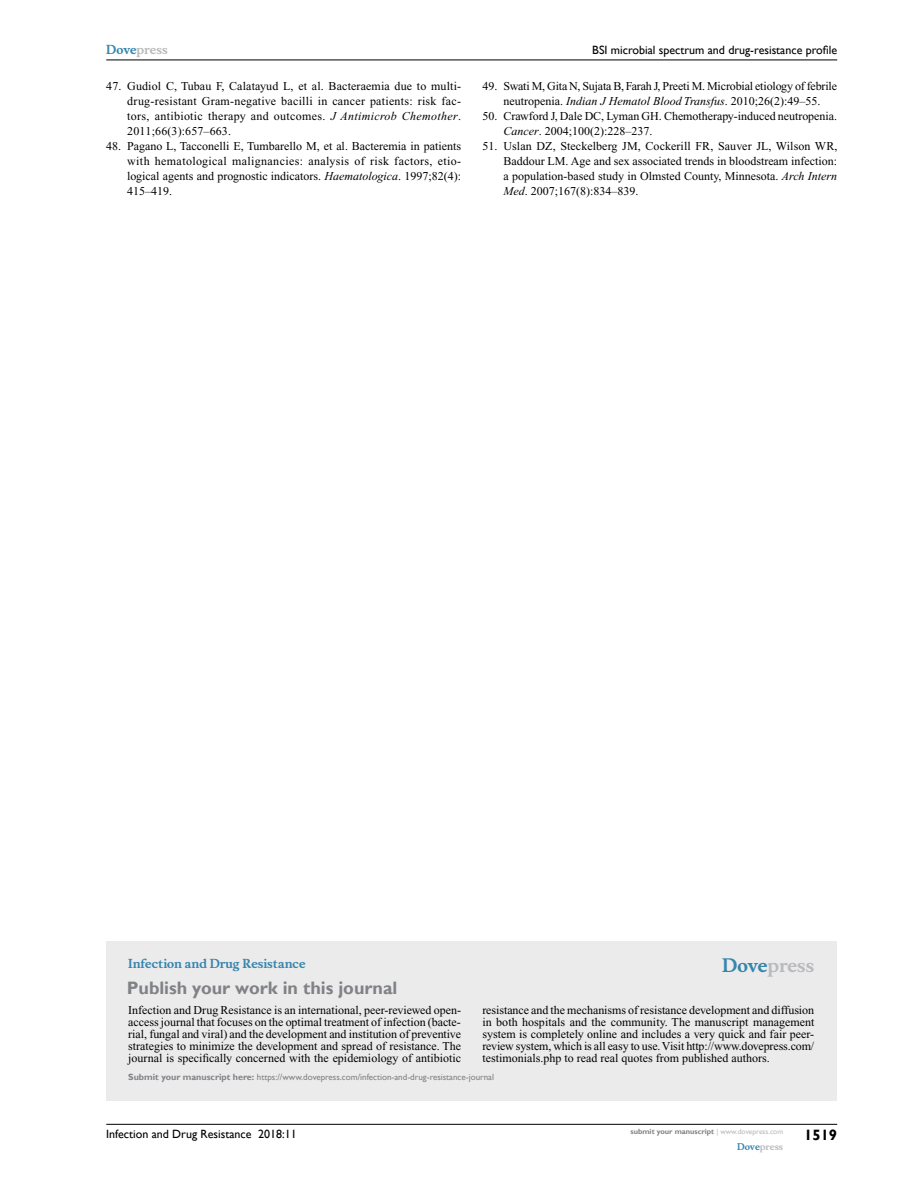
<style>
.page{position:relative;width:918px;height:1188px;background:#fff}
.page>*{position:absolute;margin:0;border:0;box-sizing:border-box;transform-origin:0 0}
.t1{font:700 18px "Gill Sans";color:#808285}
.t2{font:700 18px "Musee";color:#b8babc}
.t3{font:700 15px "Gill Sans";color:#000}
.t4{font:12px/15px "Times New Roman";color:#000;text-align:justify}
.t5{font:12px "Gill Sans";color:#000}
.t6{font:700 12px "Musee";color:#3785ad}
.t7{font:700 12px "Musee";color:#b8babc}
.t8{font:9px "Gill Sans";color:#808285}
.t9{font:700 9px "Musee";color:#b8babc}
.t10{font:700 7.5px "Gill Sans";color:#808285}
.s1{color:#3785ad}
.s2{font-style:italic}
.s3{font-weight:700}
.s4{font-weight:400;color:#b8babc}
</style>
<div class="page">
<div style="left:106px;top:941px;width:731px;height:159px;background:#ebebec"></div>
<hr style="left:106px;top:1124px;width:731px;height:1px;background:#000">
<hr style="left:106px;top:60px;width:731px;height:1px;background:#000">
<p class="t7" style="left:106px;top:43px;width:63px"><span class="s1">Dove</span>press</p>
<p class="t4" style="left:127px;top:79px;width:335px;text-indent:-21px">47. Gudiol C, Tubau F, Calatayud L, et al. Bacteraemia due to multi&shy;drug-resistant Gram-negative bacilli in cancer patients: risk fac&shy;tors, antibiotic therapy and outcomes. <span class="s2">J Antimicrob Chemother</span>.<br>2011;66(3):657–663.</p>
<p class="t4" style="left:127px;top:139px;width:335px;text-indent:-21px">48. Pagano L, Tacconelli E, Tumbarello M, et al. Bacteremia in patients with hematological malignancies: analysis of risk factors, etio&shy;logical agents and prognostic indicators. <span class="s2">Haematologica</span>. 1997;82(4):<br>415–419.</p>
<p class="t5" style="left:592px;top:43px;width:246px">BSI microbial spectrum and drug-resistance profile</p>
<p class="t4" style="left:482px;top:79px;width:356px;text-align:center">49. Swati M, Gita N, Sujata B, Farah J, Preeti M. Microbial etiology of febrile neutropenia. <span class="s2">Indian J Hematol Blood Transfus</span>. 2010;26(2):49–55.</p>
<p class="t4" style="left:503px;top:109px;width:335px;text-indent:-21px">50. Crawford J, Dale DC, Lyman GH. Chemotherapy-induced neutropenia.<br><span class="s2">Cancer</span>. 2004;100(2):228–237.</p>
<p class="t4" style="left:503px;top:139px;width:336px;text-indent:-21px">51. Uslan DZ, Steckelberg JM, Cockerill FR, Sauver JL, Wilson WR, Baddour LM. Age and sex associated trends in bloodstream infection: a population-based study in Olmsted County, Minnesota. <span class="s2">Arch Intern Med</span>. 2007;167(8):834–839.</p>
<p class="t6" style="left:128px;top:956px;width:179px">Infection and Drug Resistance</p>
<h1 class="t1" style="left:127px;top:977px;width:272px">Publish your work in this journal</h1>
<h1 class="t2" style="left:722px;top:955px;width:94px"><span class="s1">Dove</span>press</h1>
<p class="t4" style="left:128px;top:1004px;width:334px;line-height:12px">Infection and Drug Resistance is an international, peer-reviewed open&shy;access journal that focuses on the optimal treatment of infection (bacte&shy;rial, fungal and viral) and the development and institution of preventive strategies to minimize the development and spread of resistance. The journal is specifically concerned with the epidemiology of antibiotic</p>
<p class="t4" style="left:482px;top:1004px;width:334px;line-height:12px">resistance and the mechanisms of resistance development and diffusion in both hospitals and the community. The manuscript management system is completely online and includes a very quick and fair peer&shy;review system, which is all easy to use. Visit http://www.dovepress.com/ testimonials.php to read real quotes from published authors.</p>
<p class="t8" style="left:128px;top:1072px;width:367px"><span class="s3">Submit your manuscript here:</span> https://www.dovepress.com/infection-and-drug-resistance-journal</p>
<p class="t5" style="left:106px;top:1127px;width:192px">Infection and Drug Resistance 2018:11</p>
<p class="t10" style="left:631px;top:1127px;width:154px">submit your manuscript <span class="s4">| www.dovepress.com</span></p>
<p class="t9" style="left:737px;top:1141px;width:48px"><span class="s1">Dove</span>press</p>
<p class="t3" style="left:804px;top:1126px;width:35px">1519</p>
</div>
